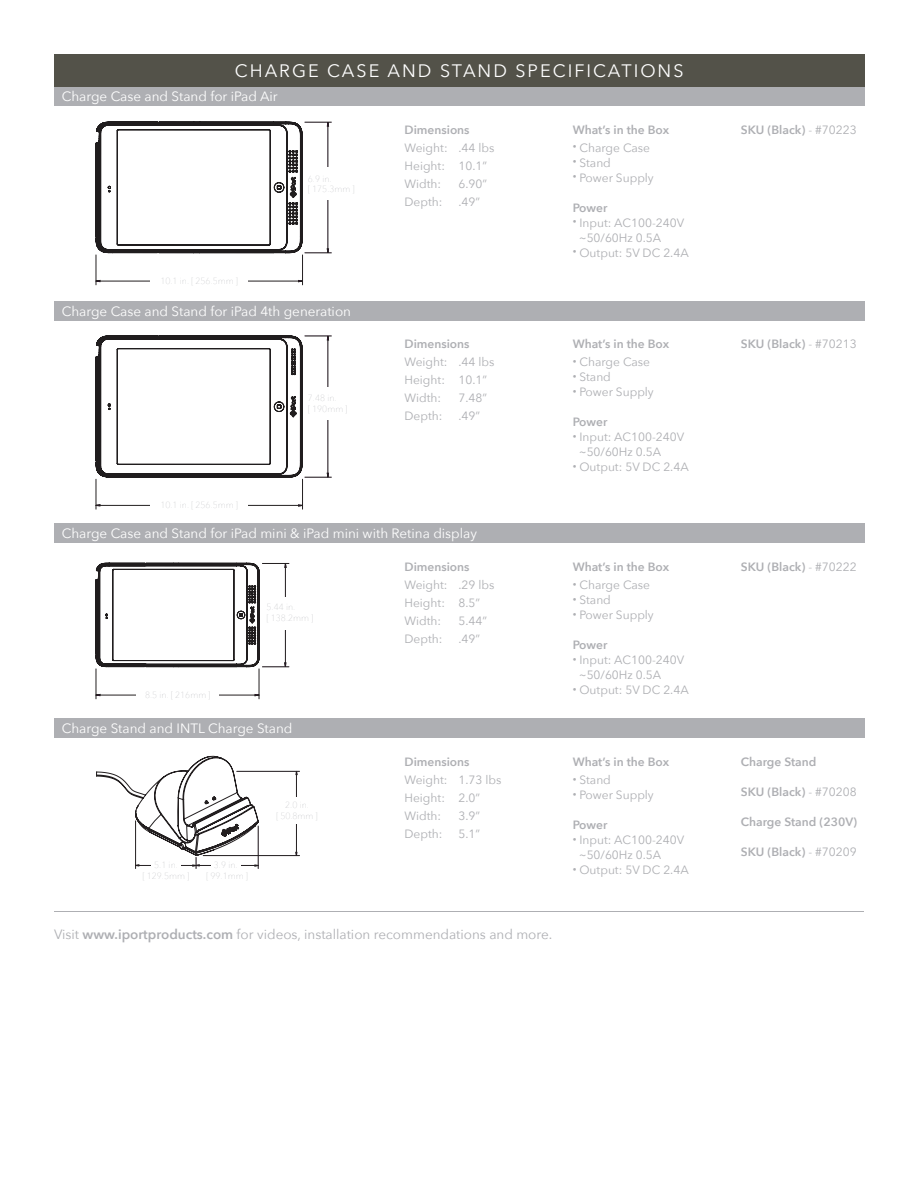
<style>
.page{position:relative;width:918px;height:1188px;background:#fff}
.page>*{position:absolute;margin:0;border:0;box-sizing:border-box;transform-origin:0 0}
.t1{font:18px "Avenir Next";letter-spacing:.11em;color:#fff}
.t2{font:13.5px "Avenir Next";color:#fff}
.t3{font:13.5px "Avenir Next";color:#aeafb3}
.t4{font:12px/18px "Avenir Next";color:#aeafb3}
.t5{font:600 12px "Avenir Next";color:#aeafb3}
.s1{font-weight:600}
.s2{font-weight:400}
</style>
<div class="page">
<div style="left:54px;top:86px;width:810px;height:20px;background:#aeafb3"></div>
<div style="left:54px;top:302px;width:810px;height:19px;background:#aeafb3"></div>
<div style="left:54px;top:524px;width:810px;height:19px;background:#aeafb3"></div>
<div style="left:54px;top:718px;width:810px;height:20px;background:#aeafb3"></div>
<hr style="left:96px;top:255px;width:1px;height:30px;background:#231f20">
<hr style="left:302px;top:255px;width:1px;height:30px;background:#231f20">
<svg style="left:97px;top:280px;width:205px;height:2px"></svg>
<svg style="left:96px;top:122px;width:236px;height:132px"></svg>
<hr style="left:96px;top:479px;width:1px;height:30px;background:#231f20">
<hr style="left:302px;top:479px;width:1px;height:30px;background:#231f20">
<svg style="left:97px;top:505px;width:205px;height:1px"></svg>
<svg style="left:96px;top:336px;width:236px;height:142px"></svg>
<hr style="left:96px;top:669px;width:1px;height:30px;background:#231f20">
<hr style="left:259px;top:669px;width:1px;height:30px;background:#231f20">
<svg style="left:97px;top:694px;width:162px;height:2px"></svg>
<svg style="left:96px;top:563px;width:193px;height:105px"></svg>
<hr style="left:258px;top:826px;width:1px;height:43px;background:#231f20">
<hr style="left:296px;top:771px;width:1px;height:40px;background:#231f20">
<hr style="left:296px;top:817px;width:1px;height:39px;background:#231f20">
<hr style="left:237px;top:771px;width:63px;height:1px;background:#231f20">
<hr style="left:203px;top:855px;width:97px;height:1px;background:#231f20">
<svg style="left:96px;top:756px;width:162px;height:113px"></svg>
<div style="left:54px;top:54px;width:810px;height:32px;background:#535249"></div>
<div style="left:150px;top:275px;width:98px;height:14px;background:#fff"></div>
<div style="left:150px;top:499px;width:98px;height:15px;background:#fff"></div>
<div style="left:137px;top:689px;width:82px;height:15px;background:#fff"></div>
<div style="left:151px;top:859px;width:29px;height:11px;background:#fff"></div>
<div style="left:306px;top:168px;width:31px;height:32px;background:#fff"></div>
<div style="left:306px;top:387px;width:31px;height:33px;background:#fff"></div>
<div style="left:268px;top:597px;width:31px;height:33px;background:#fff"></div>
<div style="left:280px;top:798px;width:34px;height:26px;background:#fff"></div>
<div style="left:267px;top:601px;width:55px;height:24px;background:#fff"></div>
<div style="left:211px;top:859px;width:29px;height:12px;background:#fff"></div>
<hr style="left:54px;top:911px;width:810px;height:1px;background:#aeafb3">
<h1 class="t1" style="left:235px;top:56px;width:450px">CHARGE CASE AND STAND SPECIFICATIONS</h1>
<p class="t2" style="left:62px;top:85px;width:218px">Charge Case and Stand for iPad Air</p>
<p class="t2" style="left:62px;top:300px;width:291px">Charge Case and Stand for iPad 4th generation</p>
<p class="t5" style="left:405px;top:119px;width:67px">Dimensions</p>
<p class="t4" style="left:405px;top:138px;width:92px">Weight: .44 lbs<br>Height: 10.1”<br>Width:</p>
<p class="t4" style="left:459px;top:174px;width:30px">6.90”</p>
<p class="t4" style="left:405px;top:192px;width:39px">Depth:</p>
<p class="t4" style="left:459px;top:192px;width:23px">.49”</p>
<p class="t5" style="left:405px;top:334px;width:67px">Dimensions</p>
<p class="t4" style="left:405px;top:352px;width:92px">Weight: .44 lbs<br>Height: 10.1”<br>Width:</p>
<p class="t4" style="left:459px;top:388px;width:30px">7.48”</p>
<p class="t4" style="left:405px;top:406px;width:39px">Depth:</p>
<p class="t4" style="left:459px;top:406px;width:23px">.49”</p>
<p class="t5" style="left:573px;top:119px;width:98px">What’s in the Box</p>
<p class="t4" style="left:573px;top:138px;width:79px"><sup>•</sup> Charge Case</p>
<p class="t4" style="left:573px;top:153px;width:40px"><sup>•</sup> Stand</p>
<p class="t4" style="left:573px;top:168px;width:83px"><sup>•</sup> Power Supply</p>
<p class="t5" style="left:573px;top:197px;width:36px">Power</p>
<p class="t4" style="left:579px;top:214px;width:107px;line-height:15px;text-indent:-6px"><sup>•</sup> Input: AC100-240V ~50/60Hz 0.5A</p>
<p class="t4" style="left:573px;top:243px;width:118px"><sup>•</sup> Output: 5V DC 2.4A</p>
<p class="t5" style="left:573px;top:334px;width:98px">What’s in the Box</p>
<p class="t4" style="left:573px;top:352px;width:79px"><sup>•</sup> Charge Case</p>
<p class="t4" style="left:573px;top:367px;width:40px"><sup>•</sup> Stand</p>
<p class="t4" style="left:573px;top:382px;width:83px"><sup>•</sup> Power Supply</p>
<p class="t5" style="left:573px;top:412px;width:36px">Power</p>
<p class="t4" style="left:579px;top:429px;width:107px;line-height:15px;text-indent:-6px"><sup>•</sup> Input: AC100-240V ~50/60Hz 0.5A</p>
<p class="t4" style="left:573px;top:457px;width:118px"><sup>•</sup> Output: 5V DC 2.4A</p>
<p class="t2" style="left:62px;top:522px;width:417px">Charge Case and Stand for iPad mini &amp; iPad mini with Retina display</p>
<p class="t5" style="left:405px;top:557px;width:67px">Dimensions</p>
<p class="t4" style="left:405px;top:576px;width:92px">Weight: .29 lbs<br>Height: 8.5”<br>Width:</p>
<p class="t4" style="left:459px;top:612px;width:30px">5.44”</p>
<p class="t2" style="left:62px;top:717px;width:232px">Charge Stand and INTL Charge Stand</p>
<p class="t4" style="left:405px;top:630px;width:39px">Depth:</p>
<p class="t4" style="left:459px;top:630px;width:23px">.49”</p>
<p class="t5" style="left:405px;top:752px;width:67px">Dimensions</p>
<p class="t4" style="left:405px;top:771px;width:98px">Weight: 1.73 lbs<br>Height: 2.0”<br>Width:</p>
<p class="t4" style="left:459px;top:807px;width:23px">3.9”</p>
<p class="t4" style="left:405px;top:825px;width:39px">Depth:</p>
<p class="t4" style="left:459px;top:825px;width:23px">5.1”</p>
<p class="t3" style="left:54px;top:923px;width:500px">Visit <span class="s1">www.iportproducts.com</span> for videos, installation recommendations and more.</p>
<p class="t5" style="left:573px;top:557px;width:98px">What’s in the Box</p>
<p class="t4" style="left:573px;top:576px;width:79px"><sup>•</sup> Charge Case</p>
<p class="t4" style="left:573px;top:591px;width:40px"><sup>•</sup> Stand</p>
<p class="t4" style="left:573px;top:606px;width:83px"><sup>•</sup> Power Supply</p>
<p class="t5" style="left:573px;top:635px;width:36px">Power</p>
<p class="t4" style="left:579px;top:652px;width:107px;line-height:15px;text-indent:-6px"><sup>•</sup> Input: AC100-240V ~50/60Hz 0.5A</p>
<p class="t4" style="left:573px;top:681px;width:118px"><sup>•</sup> Output: 5V DC 2.4A</p>
<p class="t5" style="left:573px;top:752px;width:98px">What’s in the Box</p>
<p class="t4" style="left:573px;top:771px;width:40px"><sup>•</sup> Stand</p>
<p class="t4" style="left:573px;top:786px;width:83px"><sup>•</sup> Power Supply</p>
<p class="t5" style="left:573px;top:815px;width:36px">Power</p>
<p class="t4" style="left:579px;top:832px;width:107px;line-height:15px;text-indent:-6px"><sup>•</sup> Input: AC100-240V ~50/60Hz 0.5A</p>
<p class="t4" style="left:573px;top:861px;width:118px"><sup>•</sup> Output: 5V DC 2.4A</p>
<p class="t5" style="left:741px;top:119px;width:117px">SKU (Black) <span class="s2">- #70223</span></p>
<p class="t5" style="left:741px;top:334px;width:117px">SKU (Black) <span class="s2">- #70213</span></p>
<p class="t5" style="left:741px;top:557px;width:117px">SKU (Black) <span class="s2">- #70222</span></p>
<p class="t5" style="left:741px;top:752px;width:77px">Charge Stand</p>
<p class="t5" style="left:741px;top:782px;width:117px">SKU (Black) <span class="s2">- #70208</span></p>
<p class="t5" style="left:741px;top:812px;width:118px">Charge Stand (230V)</p>
<p class="t5" style="left:741px;top:842px;width:117px">SKU (Black) <span class="s2">- #70209</span></p>
</div>
